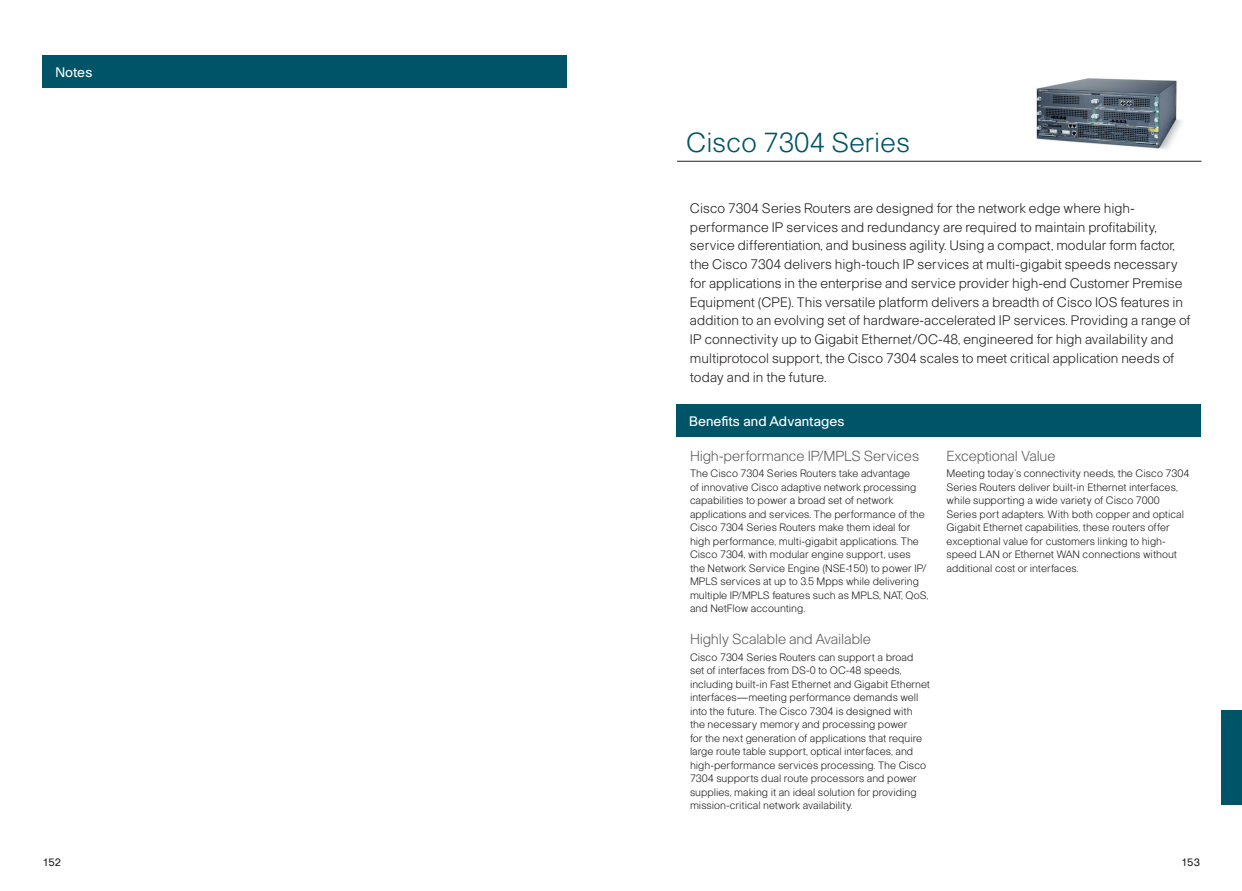
<style>
.page{position:relative;width:1242px;height:891px;background:#fff}
.page>*{position:absolute;margin:0;border:0;box-sizing:border-box;transform-origin:0 0}
.Product_Title{font:300 27px "Cisco";color:#005467}
.Product_Subhead_ligh{font:300 14.25px "Cisco";letter-spacing:-.015em;color:#5f5f62}
.Product_Intro_Copy_l{font:300 13.5px/18.8px "Cisco";color:#231f20}
.Blue_Strip_regular{font:13.5px "Cisco";color:#fff}
.Product_Body_Copy_li{font:300 10.5px/13.5px "Cisco";color:#231f20}
.t1{font:10.5px "Cisco";letter-spacing:.01em;color:#231f20}
</style>
<div class="page">
<div style="left:1222px;top:710px;width:20px;height:95px;background:#005467"></div>
<div style="left:42px;top:55px;width:524px;height:33px;background:#005467"></div>
<div style="left:676px;top:405px;width:525px;height:32px;background:#005467"></div>
<hr style="left:677px;top:161px;width:525px;height:1px;background:#231f20">
<img style="left:1036px;top:78px;width:146px;height:71px">
<p class="Blue_Strip_regular" style="left:55px;top:64px;width:38px">Notes</p>
<p class="t1" style="left:42px;top:856px;width:21px">152</p>
<p class="Product_Title" style="left:686px;top:126px;width:225px">Cisco 7304 Series</p>
<p class="Product_Intro_Copy_l" style="left:690px;top:198px;width:502px">Cisco 7304 Series Routers are designed for the network edge where high&shy;performance IP services and redundancy are required to maintain profitability, service differentiation, and business agility. Using a compact, modular form factor, the Cisco 7304 delivers high-touch IP services at multi-gigabit speeds necessary for applications in the enterprise and service provider high-end Customer Premise Equipment (CPE). This versatile platform delivers a breadth of Cisco IOS features in addition to an evolving set of hardware-accelerated IP services. Providing a range of IP connectivity up to Gigabit Ethernet/OC-48, engineered for high availability and multiprotocol support, the Cisco 7304 scales to meet critical application needs of today and in the future.</p>
<p class="Blue_Strip_regular" style="left:689px;top:413px;width:157px">Benefits and Advantages</p>
<p class="Product_Subhead_ligh" style="left:690px;top:447px;width:231px">High-performance IP/MPLS Services</p>
<p class="Product_Body_Copy_li" style="left:690px;top:467px;width:240px">The Cisco 7304 Series Routers take advantage<br>of innovative Cisco adaptive network processing capabilities to power a broad set of network applications and services. The performance of the Cisco 7304 Series Routers make them ideal for high performance, multi-gigabit applications. The Cisco 7304, with modular engine support, uses<br>the Network Service Engine (NSE-150) to power IP/ MPLS services at up to 3.5 Mpps while delivering multiple IP/MPLS features such as MPLS, NAT, QoS, and NetFlow accounting.</p>
<p class="Product_Subhead_ligh" style="left:690px;top:630px;width:182px">Highly Scalable and Available</p>
<p class="Product_Body_Copy_li" style="left:690px;top:650px;width:242px">Cisco 7304 Series Routers can support a broad set of interfaces from DS-0 to OC-48 speeds, including built-in Fast Ethernet and Gigabit Ethernet interfaces—meeting performance demands well into the future. The Cisco 7304 is designed with the necessary memory and processing power<br>for the next generation of applications that require large route table support, optical interfaces, and high-performance services processing. The Cisco 7304 supports dual route processors and power supplies, making it an ideal solution for providing mission-critical network availability.</p>
<p class="Product_Subhead_ligh" style="left:946px;top:447px;width:111px">Exceptional Value</p>
<p class="Product_Body_Copy_li" style="left:946px;top:467px;width:244px">Meeting today’s connectivity needs, the Cisco 7304<br>Series Routers deliver built-in Ethernet interfaces, while supporting a wide variety of Cisco 7000<br>Series port adapters. With both copper and optical Gigabit Ethernet capabilities, these routers offer exceptional value for customers linking to high&shy;speed LAN or Ethernet WAN connections without additional cost or interfaces.</p>
<p class="t1" style="left:1181px;top:856px;width:21px">153</p>
</div>
